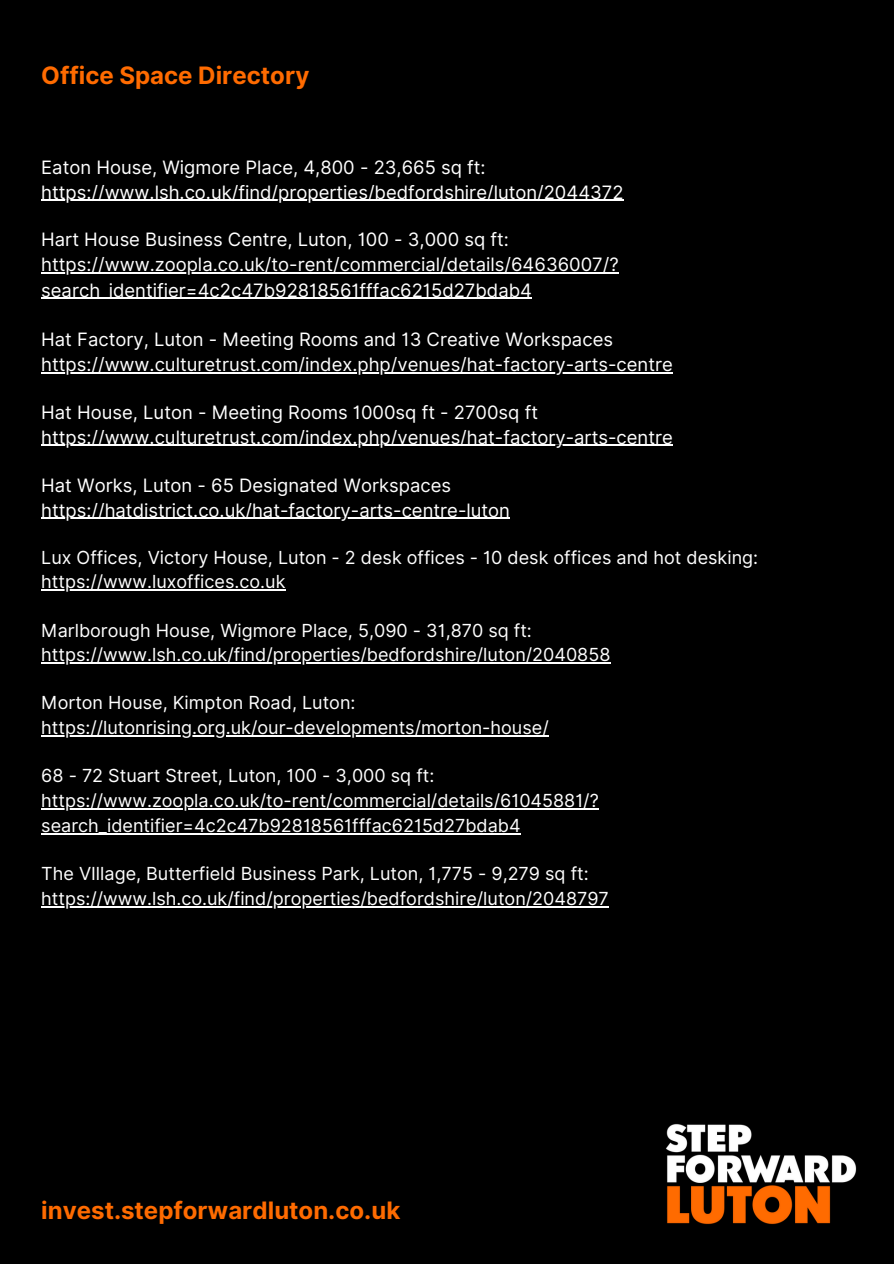
<style>
.page{position:relative;width:894px;height:1264px;background:#fff}
.page>*{position:absolute;margin:0;border:0;box-sizing:border-box;transform-origin:0 0}
.t1{font:700 24px "Inter";color:#ff6b00}
.t2{font:18.45px/25.3px "Inter";color:#fff}
.t3{font:18px/24.8px "Inter";color:#fff}
</style>
<div class="page">
<div style="left:0;top:0;width:893px;height:1263px;background:#000"></div>
<img style="left:666px;top:1124px;width:190px;height:100px">
<hr style="left:41px;top:589px;width:244px;height:1px;background:#fff">
<hr style="left:41px;top:735px;width:507px;height:1px;background:#fff">
<hr style="left:41px;top:808px;width:557px;height:1px;background:#fff">
<hr style="left:41px;top:833px;width:479px;height:1px;background:#fff">
<hr style="left:41px;top:906px;width:567px;height:1px;background:#fff">
<hr style="left:41px;top:272px;width:577px;height:2px;background:#fff">
<hr style="left:41px;top:298px;width:491px;height:1px;background:#fff">
<hr style="left:41px;top:372px;width:631px;height:1px;background:#fff">
<hr style="left:41px;top:445px;width:631px;height:1px;background:#fff">
<hr style="left:41px;top:517px;width:469px;height:2px;background:#fff">
<hr style="left:41px;top:200px;width:582px;height:1px;background:#fff">
<hr style="left:41px;top:662px;width:569px;height:1px;background:#fff">
<p class="t1" style="left:41px;top:61px;width:269px">Office Space Directory</p>
<p class="t2" style="left:41px;top:154px;width:445px">Eaton House, Wigmore Place, 4,800 - 23,665 sq ft:</p>
<h1 class="t2" style="left:41px;top:179px;width:583px">https://www.lsh.co.uk/find/properties/bedfordshire/luton/2044372</h1>
<p class="t2" style="left:41px;top:227px;width:469px">Hart House Business Centre, Luton, 100 - 3,000 sq ft:</p>
<p class="t2" style="left:41px;top:252px;width:579px">https://www.zoopla.co.uk/to-rent/commercial/details/64636007/? search_identifier=4c2c47b92818561fffac6215d27bdab4</p>
<p class="t2" style="left:41px;top:327px;width:573px">Hat Factory, Luton - Meeting Rooms and 13 Creative Workspaces</p>
<p class="t2" style="left:41px;top:351px;width:633px">https://www.culturetrust.com/index.php/venues/hat-factory-arts-centre</p>
<p class="t2" style="left:41px;top:399px;width:498px">Hat House, Luton - Meeting Rooms 1000sq ft - 2700sq ft</p>
<p class="t2" style="left:41px;top:424px;width:633px">https://www.culturetrust.com/index.php/venues/hat-factory-arts-centre</p>
<p class="t2" style="left:41px;top:472px;width:411px">Hat Works, Luton - 65 Designated Workspaces</p>
<p class="t2" style="left:41px;top:497px;width:470px">https://hatdistrict.co.uk/hat-factory-arts-centre-luton</p>
<p class="t3" style="left:41px;top:544px;width:718px">Lux Offices, Victory House, Luton - 2 desk offices - 10 desk offices and hot desking:</p>
<p class="t3" style="left:41px;top:569px;width:246px">https://www.luxoffices.co.uk</p>
<p class="t3" style="left:41px;top:617px;width:570px">Marlborough House, Wigmore Place, 5,090 - 31,870 sq ft: https://www.lsh.co.uk/find/properties/bedfordshire/luton/2040858</p>
<p class="t3" style="left:41px;top:690px;width:315px">Morton House, Kimpton Road, Luton:</p>
<p class="t3" style="left:41px;top:715px;width:509px">https://lutonrising.org.uk/our-developments/morton-house/</p>
<p class="t3" style="left:41px;top:763px;width:394px">68 - 72 Stuart Street, Luton, 100 - 3,000 sq ft:</p>
<p class="t3" style="left:41px;top:788px;width:559px">https://www.zoopla.co.uk/to-rent/commercial/details/61045881/? search_identifier=4c2c47b92818561fffac6215d27bdab4</p>
<p class="t3" style="left:41px;top:861px;width:548px">The VIllage, Butterfield Business Park, Luton, 1,775 - 9,279 sq ft:</p>
<p class="t3" style="left:41px;top:885px;width:569px">https://www.lsh.co.uk/find/properties/bedfordshire/luton/2048797</p>
<p class="t1" style="left:41px;top:1195px;width:360px">invest.stepforwardluton.co.uk</p>
</div>
